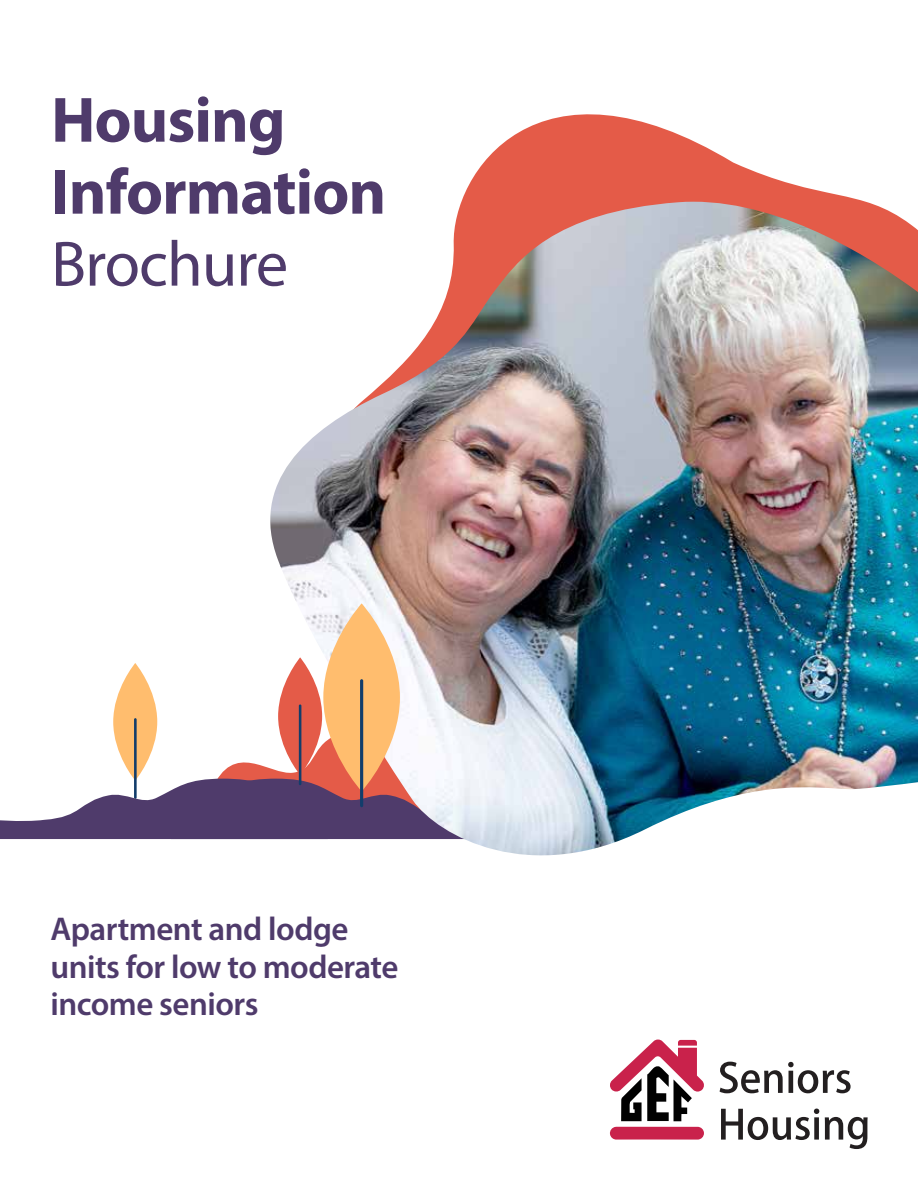
<style>
.page{position:relative;width:918px;height:1188px;background:#fff}
.page>*{position:absolute;margin:0;border:0;box-sizing:border-box;transform-origin:0 0}
.t1{font:700 64.5px/72px "Myriad Pro";letter-spacing:-.015em;color:#4f3b6b}
.t2{font:64.5px "Myriad Pro";letter-spacing:-.015em;color:#4f3b6b}
.t3{font:600 33px/37.5px "Myriad Pro";letter-spacing:-.015em;color:#4f3b6b}
</style>
<div class="page">
<svg style="left:461px;top:114px;width:405px;height:88px;fill:#e45b48"></svg>
<svg style="left:197px;top:762px;width:72px;height:78px"></svg>
<svg style="left:113px;top:663px;width:44px;height:118px;fill:#ffbd6e"></svg>
<hr style="left:134px;top:718px;width:3px;height:81px;background:#123d6b">
<svg style="left:0;top:779px;width:269px;height:60px"></svg>
<svg style="left:720px;top:1062px;width:131px;height:31px"></svg>
<svg style="left:721px;top:1109px;width:98px;height:31px"></svg>
<svg style="left:825px;top:1117px;width:43px;height:32px"></svg>
<svg style="left:610px;top:1127px;width:94px;height:13px"></svg>
<svg style="left:610px;top:1040px;width:94px;height:81px"></svg>
<img style="left:269px;top:202px;width:649px;height:654px">
<svg style="left:323px;top:603px;width:77px;height:188px;fill:#ffbd6e"></svg>
<hr style="left:360px;top:679px;width:3px;height:128px;background:#123d6b;border-radius:2px">
<h1 class="t1" style="left:51px;top:82px;width:337px">Housing<br>Information</h1>
<h1 class="t2" style="left:51px;top:224px;width:239px">Brochure</h1>
<p class="t3" style="left:50px;top:910px;width:350px">Apartment and lodge units for low to moderate income seniors</p>
</div>
